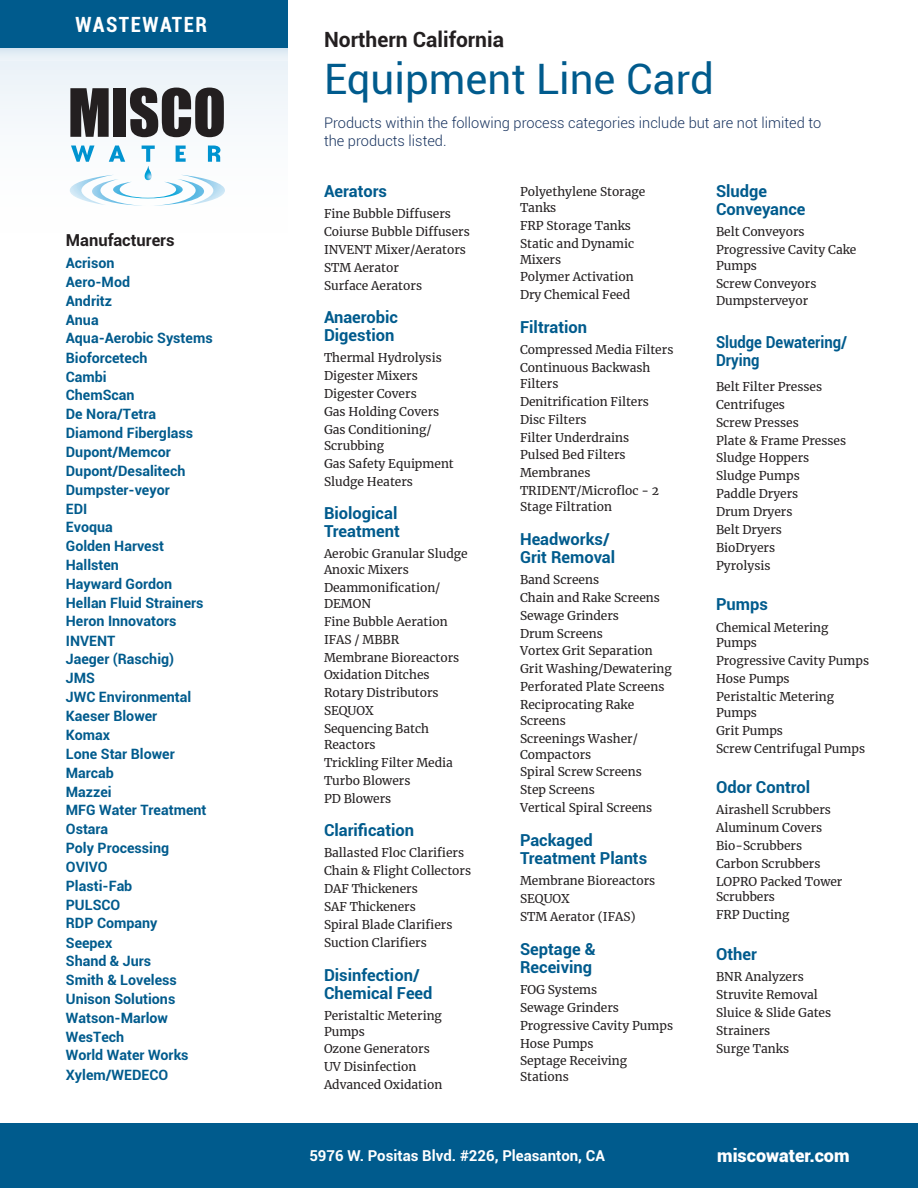
<style>
.page{position:relative;width:918px;height:1188px;background:#fff}
.page>*{position:absolute;margin:0;border:0;box-sizing:border-box;transform-origin:0 0}
.t1{font:42px "Roboto";color:#005b8d}
.t2{font:700 21px "Roboto";color:#231f20}
.t3{font:700 condensed 21px "Roboto";letter-spacing:.07em;color:#fff}
.t4{font:900 18px "Roboto";color:#fff}
.t5{font:700 16.5px/18px "Roboto";color:#005b8d}
.t6{font:700 16.5px/18px "Roboto";color:#005b8d;scale:.9 1}
.t7{font:700 16.5px "Roboto";color:#231f20}
.t8{font:700 15px "Roboto";color:#fff}
.t9{font:300 14.7px/18px "Roboto";color:#18335f}
.t10{font:700 14.25px/18.9px "Roboto";color:#005b8d}
.t11{font:12px/17.9px "Merriweather";color:#231f20}
</style>
<div class="page">
<div style="left:0;top:48px;width:288px;height:201px;background:linear-gradient(to right,#f7fafc,#f7fafc)"></div>
<svg style="left:70px;top:88px;width:39px;height:49px;background:#3f3c3e"></svg>
<div style="left:114px;top:88px;width:12px;height:49px;background:#231f20"></div>
<svg style="left:130px;top:88px;width:94px;height:49px"></svg>
<svg style="left:70px;top:146px;width:155px;height:60px"></svg>
<div style="left:0;top:1123px;width:918px;height:65px;background:#005b8d"></div>
<svg style="left:0;top:48px;width:288px;height:13px;background:#e3edf5"></svg>
<div style="left:0;top:0;width:288px;height:48px;background:#005b8d"></div>
<h2 class="t3" style="left:75px;top:10px;width:133px">WASTEWATER</h2>
<h3 class="t7" style="left:66px;top:228px;width:110px">Manufacturers</h3>
<p class="t10" style="left:66px;top:253px;width:148px">Acrison<br>Aero-Mod<br>Andritz<br>Anua<br>Aqua-Aerobic Systems<br>Bioforcetech<br>Cambi<br>ChemScan<br>De Nora/Tetra<br>Diamond Fiberglass<br>Dupont/Memcor<br>Dupont/Desalitech<br>Dumpster-veyor<br>EDI<br>Evoqua<br>Golden Harvest<br>Hallsten<br>Hayward Gordon<br>Hellan Fluid Strainers<br>Heron Innovators<br>INVENT<br>Jaeger (Raschig)<br>JMS<br>JWC Environmental<br>Kaeser Blower<br>Komax<br>Lone Star Blower<br>Marcab<br>Mazzei<br>MFG Water Treatment<br>Ostara<br>Poly Processing<br>OVIVO<br>Plasti-Fab<br>PULSCO<br>RDP Company<br>Seepex<br>Shand &amp; Jurs<br>Smith &amp; Loveless<br>Unison Solutions<br>Watson-Marlow<br>WesTech<br>World Water Works<br>Xylem/WEDECO</p>
<h2 class="t2" style="left:324px;top:25px;width:181px">Northern California</h2>
<h1 class="t1" style="left:324px;top:50px;width:391px">Equipment Line Card</h1>
<p class="t9" style="left:324px;top:113px;width:499px">Products within the following process categories include but are not limited to the products listed.</p>
<h3 class="t5" style="left:324px;top:181px;width:65px">Aerators</h3>
<p class="t11" style="left:324px;top:204px;width:147px">Fine Bubble Diffusers<br>Coiurse Bubble Diffusers<br>INVENT Mixer/Aerators<br>STM Aerator<br>Surface Aerators</p>
<h3 class="t5" style="left:324px;top:308px;width:76px">Anaerobic<br>Digestion</h3>
<p class="t11" style="left:324px;top:349px;width:119px">Thermal Hydrolysis<br>Digester Mixers<br>Digester Covers<br>Gas Holding Covers<br>Gas Conditioning/</p>
<p class="t11" style="left:324px;top:436px;width:131px">Scrubbing<br>Gas Safety Equipment<br>Sludge Heaters</p>
<h3 class="t5" style="left:324px;top:504px;width:77px">Biological<br>Treatment</h3>
<p class="t11" style="left:324px;top:546px;width:145px;line-height:15.8px">Aerobic Granular Sludge<br>Anoxic Mixers</p>
<p class="t11" style="left:324px;top:579px;width:118px;line-height:15.8px">Deammonification/<br>DEMON</p>
<p class="t11" style="left:324px;top:612px;width:137px">Fine Bubble Aeration<br>IFAS / MBBR<br>Membrane Bioreactors<br>Oxidation Ditches<br>Rotary Distributors<br>SEQUOX<br>Sequencing Batch</p>
<p class="t11" style="left:324px;top:735px;width:131px">Reactors<br>Trickling Filter Media<br>Turbo Blowers<br>PD Blowers</p>
<h3 class="t5" style="left:324px;top:821px;width:92px">Clarification</h3>
<p class="t11" style="left:324px;top:844px;width:149px">Ballasted Floc Clarifiers<br>Chain &amp; Flight Collectors<br>DAF Thickeners<br>SAF Thickeners<br>Spiral Blade Clarifiers<br>Suction Clarifiers</p>
<h3 class="t5" style="left:324px;top:965px;width:110px">Disinfection/<br>Chemical Feed</h3>
<p class="t11" style="left:324px;top:1007px;width:119px;line-height:15.8px">Peristaltic Metering<br>Pumps</p>
<p class="t11" style="left:324px;top:1040px;width:120px">Ozone Generators<br>UV Disinfection<br>Advanced Oxidation</p>
<h3 class="t5" style="left:716px;top:181px;width:91px">Sludge<br>Conveyance</h3>
<p class="t11" style="left:716px;top:222px;width:142px">Belt Conveyors<br>Progressive Cavity Cake</p>
<p class="t11" style="left:716px;top:256px;width:102px">Pumps<br>Screw Conveyors<br>Dumpsterveyor</p>
<h3 class="t6" style="left:716px;top:333px;width:147px">Sludge Dewatering/<br>Drying</h3>
<p class="t11" style="left:716px;top:377px;width:132px">Belt Filter Presses<br>Centrifuges<br>Screw Presses<br>Plate &amp; Frame Presses<br>Sludge Hoppers<br>Sludge Pumps<br>Paddle Dryers<br>Drum Dryers<br>Belt Dryers<br>BioDryers<br>Pyrolysis</p>
<h3 class="t5" style="left:716px;top:595px;width:53px">Pumps</h3>
<p class="t11" style="left:716px;top:619px;width:114px;line-height:15.8px">Chemical Metering<br>Pumps</p>
<p class="t11" style="left:716px;top:652px;width:155px">Progressive Cavity Pumps<br>Hose Pumps<br>Peristaltic Metering</p>
<p class="t11" style="left:716px;top:703px;width:151px">Pumps<br>Grit Pumps<br>Screw Centrifugal Pumps</p>
<h3 class="t5" style="left:716px;top:777px;width:96px">Odor Control</h3>
<p class="t11" style="left:716px;top:800px;width:128px">Airashell Scrubbers<br>Aluminum Covers<br>Bio-Scrubbers<br>Carbon Scrubbers<br>LOPRO Packed Tower</p>
<p class="t11" style="left:716px;top:888px;width:75px">Scrubbers<br>FRP Ducting</p>
<h3 class="t5" style="left:716px;top:944px;width:42px">Other</h3>
<p class="t11" style="left:716px;top:967px;width:117px">BNR Analyzers<br>Struvite Removal<br>Sluice &amp; Slide Gates<br>Strainers<br>Surge Tanks</p>
<p class="t11" style="left:520px;top:184px;width:127px;line-height:15.8px">Polyethylene Storage<br>Tanks</p>
<p class="t11" style="left:520px;top:216px;width:116px">FRP Storage Tanks<br>Static and Dynamic</p>
<p class="t11" style="left:520px;top:250px;width:115px">Mixers<br>Polymer Activation<br>Dry Chemical Feed</p>
<h3 class="t5" style="left:520px;top:318px;width:69px">Filtration</h3>
<p class="t11" style="left:520px;top:341px;width:155px">Compressed Media Filters<br>Continuous Backwash</p>
<p class="t11" style="left:520px;top:374px;width:141px">Filters<br>Denitrification Filters<br>Disc Filters<br>Filter Underdrains<br>Pulsed Bed Filters<br>Membranes<br>TRIDENT/Microfloc - 2</p>
<p class="t11" style="left:520px;top:497px;width:94px">Stage Filtration</p>
<h3 class="t5" style="left:520px;top:529px;width:97px">Headworks/<br>Grit Removal</h3>
<p class="t11" style="left:520px;top:570px;width:153px">Band Screens<br>Chain and Rake Screens<br>Sewage Grinders<br>Drum Screens<br>Vortex Grit Separation<br>Grit Washing/Dewatering<br>Perforated Plate Screens<br>Reciprocating Rake</p>
<p class="t11" style="left:520px;top:711px;width:119px">Screens<br>Screenings Washer/</p>
<p class="t11" style="left:520px;top:745px;width:134px">Compactors<br>Spiral Screw Screens<br>Step Screens<br>Vertical Spiral Screens</p>
<h3 class="t5" style="left:520px;top:831px;width:129px">Packaged<br>Treatment Plants</h3>
<p class="t11" style="left:520px;top:872px;width:137px">Membrane Bioreactors<br>SEQUOX<br>STM Aerator (IFAS)</p>
<h3 class="t5" style="left:520px;top:939px;width:77px">Septage &amp;<br>Receiving</h3>
<p class="t11" style="left:520px;top:980px;width:155px">FOG Systems<br>Sewage Grinders<br>Progressive Cavity Pumps<br>Hose Pumps<br>Septage Receiving</p>
<p class="t11" style="left:520px;top:1068px;width:50px">Stations</p>
<p class="t8" style="left:309px;top:1146px;width:297px">5976 W. Positas Blvd. #226, Pleasanton, CA</p>
<h3 class="t4" style="left:717px;top:1143px;width:134px">miscowater.com</h3>
</div>
